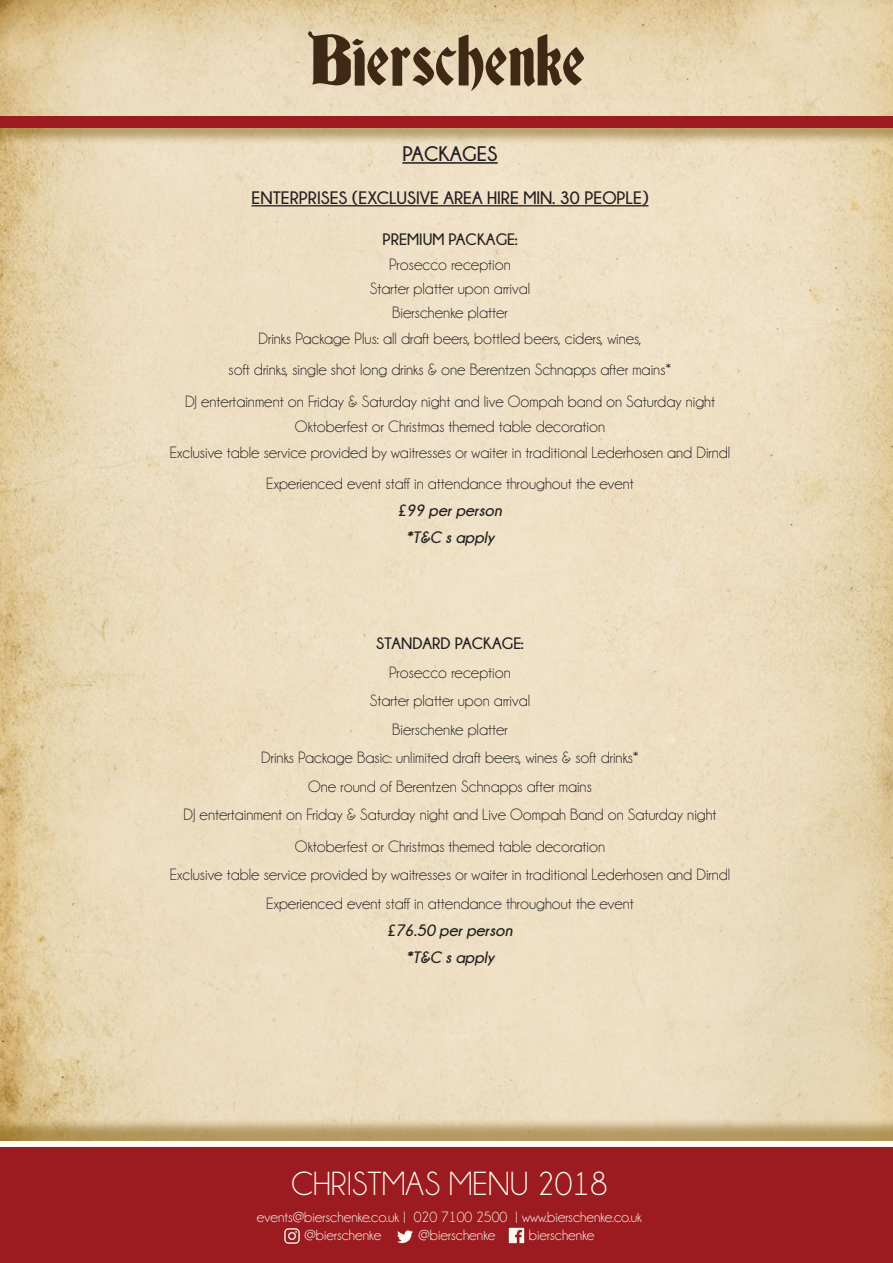
<style>
.page{position:relative;width:893px;height:1263px;background:#fff}
.page>*{position:absolute;margin:0;border:0;box-sizing:border-box;transform-origin:0 0}
.t1{font:66px "Deutsch Gothic";color:#402816}
.t2{font:33.75px "Champagne&Limousines";color:#fffbf1}
.t3{font:700 21px "Champagne&Limousines";color:#231f20}
.t4{font:700 18px "Champagne&Limousines";color:#231f20}
.t5{font:16.5px "Champagne&Limousines";color:#231f20}
.t6{font:italic 700 16.5px "Champagne&Limousines";color:#231f20}
.t7{font:700 16.5px "Champagne&Limousines";color:#231f20}
.t8{font:15px/18px "Champagne&Limousines";color:#fffbf1}
</style>
<div class="page">
<img style="left:0;top:0;width:893px;height:1118px">
<div style="left:0;top:1118px;width:893px;height:145px;background:#795400;opacity:.48"></div>
<div style="left:0;top:1141px;width:893px;height:122px;background:#9b1b20"></div>
<div style="left:0;top:116px;width:893px;height:29px;background:#795400;opacity:.48"></div>
<div style="left:0;top:116px;width:893px;height:12px;background:#9b1b20"></div>
<img style="left:507px;top:1226px;width:19px;height:20px">
<img style="left:282px;top:1225px;width:21px;height:21px">
<img style="left:393px;top:1224px;width:24px;height:25px">
<hr style="left:402px;top:162px;width:96px;height:2px;background:#231f20">
<hr style="left:252px;top:205px;width:396px;height:1px;background:#231f20">
<h1 class="t1" style="left:308px;top:30px;width:279px">Bierschenke</h1>
<p class="t3" style="left:402px;top:142px;width:97px">PACKAGES</p>
<p class="t4" style="left:252px;top:188px;width:398px">ENTERPRISES (EXCLUSIVE AREA HIRE MIN. 30 PEOPLE)</p>
<p class="t7" style="left:382px;top:230px;width:137px">PREMIUM PACKAGE:</p>
<p class="t5" style="left:389px;top:256px;width:123px">Prosecco reception</p>
<p class="t5" style="left:370px;top:280px;width:162px">Starter platter upon arrival</p>
<p class="t5" style="left:392px;top:304px;width:117px">Bierschenke platter</p>
<p class="t5" style="left:258px;top:330px;width:385px">Drinks Package Plus: all draft beers, bottled beers, ciders, wines,</p>
<p class="t5" style="left:229px;top:361px;width:444px">soft drinks, single shot long drinks &amp; one Berentzen Schnapps after mains*</p>
<p class="t5" style="left:185px;top:393px;width:531px">DJ entertainment on Friday &amp; Saturday night and live Oompah band on Saturday night</p>
<p class="t5" style="left:295px;top:418px;width:312px">Oktoberfest or Christmas themed table decoration</p>
<p class="t5" style="left:170px;top:444px;width:562px">Exclusive table service provided by waitresses or waiter in traditional Lederhosen and Dirndl</p>
<p class="t5" style="left:266px;top:475px;width:369px">Experienced event staff in attendance throughout the event</p>
<p class="t6" style="left:398px;top:501px;width:105px">£99 per person</p>
<p class="t6" style="left:406px;top:528px;width:90px">*T&amp;C s apply</p>
<p class="t7" style="left:376px;top:635px;width:149px">STANDARD PACKAGE:</p>
<p class="t5" style="left:389px;top:664px;width:123px">Prosecco reception</p>
<p class="t5" style="left:370px;top:693px;width:162px">Starter platter upon arrival</p>
<p class="t5" style="left:392px;top:721px;width:117px">Bierschenke platter</p>
<p class="t5" style="left:261px;top:750px;width:379px">Drinks Package Basic: unlimited draft beers, wines &amp; soft drinks*</p>
<p class="t5" style="left:308px;top:778px;width:285px">One round of Berentzen Schnapps after mains</p>
<p class="t5" style="left:183px;top:807px;width:535px">DJ entertainment on Friday &amp; Saturday night and Live Oompah Band on Saturday night</p>
<p class="t5" style="left:295px;top:838px;width:312px">Oktoberfest or Christmas themed table decoration</p>
<p class="t5" style="left:170px;top:867px;width:562px">Exclusive table service provided by waitresses or waiter in traditional Lederhosen and Dirndl</p>
<p class="t5" style="left:266px;top:895px;width:369px">Experienced event staff in attendance throughout the event</p>
<p class="t6" style="left:388px;top:921px;width:126px">£76.50 per person</p>
<p class="t6" style="left:406px;top:948px;width:90px">*T&amp;C s apply</p>
<h2 class="t2" style="left:291px;top:1166px;width:318px">CHRISTMAS MENU 2018</h2>
<p class="t8" style="left:304px;top:1208px;width:339px;text-indent:-48px">events@bierschenke.co.uk | 020 7100 2500 | www.bierschenke.co.uk @bierschenke</p>
<p class="t8" style="left:419px;top:1226px;width:78px">@bierschenke</p>
<p class="t8" style="left:529px;top:1226px;width:67px">bierschenke</p>
</div>
